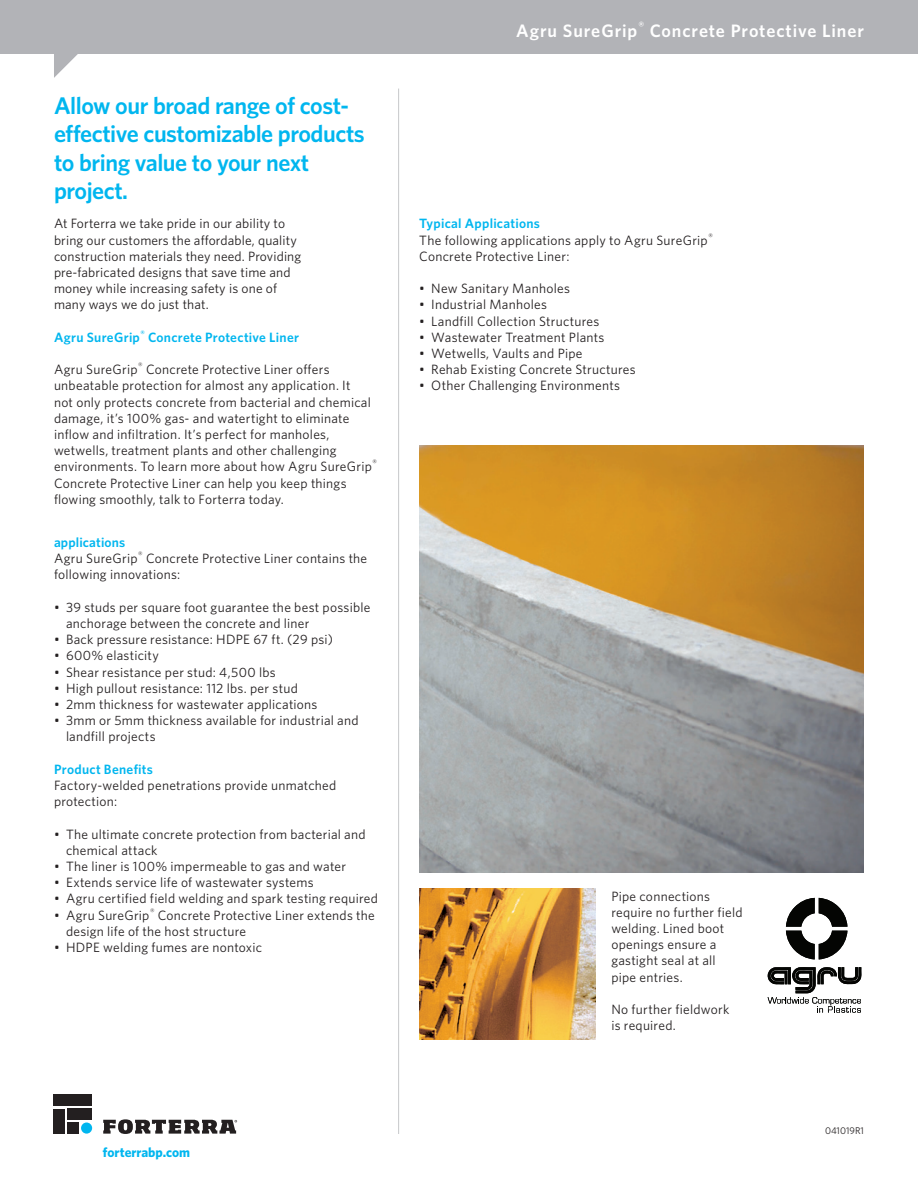
<style>
.page{position:relative;width:918px;height:1188px;background:#fff}
.page>*{position:absolute;margin:0;border:0;box-sizing:border-box;transform-origin:0 0}
.t1{font:600 24px "Whitney";letter-spacing:-.02em;color:#00b6ef}
.t2{font:600 18px "Whitney";letter-spacing:.05em;color:#fff}
.Bulleted_text{font:13.5px/16.2px "Whitney";letter-spacing:.02em;color:#231f20}
.Body-Back_Page{font:13.5px/16.2px "Whitney";letter-spacing:.015em;color:#231f20}
.Specs_Body{font:13.5px "Whitney";letter-spacing:.015em;color:#231f20}
.Specs_Body-2{font:600 13.5px "Whitney";letter-spacing:.02em;color:#00b6ef}
.Subhead-Back_Pg{font:600 13.5px "Whitney";letter-spacing:.02em;color:#00b6ef}
.t3{font:700 13.5px "Whitney";color:#00b6ef}
.Body-Back_Page-2{font:600 13.5px "Whitney";letter-spacing:.01em;color:#00b6ef}
.t4{font:9.75px "Whitney";color:#231f20}
</style>
<div class="page">
<div style="left:0;top:0;width:918px;height:54px;background:#b2b3b7"></div>
<hr style="left:398px;top:89px;width:1px;height:1045px;background:#c7c8ca">
<svg style="left:54px;top:54px;width:24px;height:24px"></svg>
<img style="left:419px;top:446px;width:445px;height:426px">
<div style="left:53px;top:1095px;width:39px;height:11px;background:#231f20"></div>
<div style="left:53px;top:1109px;width:11px;height:25px;background:#231f20"></div>
<div style="left:67px;top:1109px;width:25px;height:11px;background:#231f20"></div>
<div style="left:81px;top:1123px;width:11px;height:11px;background:#00b6ef;border-radius:50%"></div>
<div style="left:67px;top:1123px;width:11px;height:11px;background:#231f20"></div>
<svg style="left:103px;top:1119px;width:134px;height:15px"></svg>
<img style="left:419px;top:889px;width:176px;height:150px">
<svg style="left:768px;top:898px;width:94px;height:115px"></svg>
<p class="t1" style="left:54px;top:89px;width:296px">Allow our broad range of cost-</p>
<p class="t1" style="left:54px;top:118px;width:312px">effective customizable products</p>
<p class="t1" style="left:54px;top:146px;width:257px">to bring value to your next</p>
<p class="t1" style="left:54px;top:175px;width:76px">project.</p>
<p class="Body-Back_Page" style="left:54px;top:215px;width:233px">At Forterra we take pride in our ability to</p>
<p class="Body-Back_Page" style="left:54px;top:231px;width:244px">bring our customers the affordable, quality</p>
<p class="Body-Back_Page" style="left:54px;top:248px;width:249px">construction materials they need. Providing</p>
<p class="Body-Back_Page" style="left:54px;top:264px;width:238px">pre-fabricated designs that save time and</p>
<p class="Body-Back_Page" style="left:54px;top:280px;width:225px">money while increasing safety is one of</p>
<p class="Body-Back_Page" style="left:54px;top:296px;width:156px">many ways we do just that.</p>
<p class="Specs_Body-2" style="left:54px;top:328px;width:247px">Agru SureGrip<sup>®</sup> Concrete Protective Liner</p>
<p class="Body-Back_Page" style="left:54px;top:361px;width:325px">Agru SureGrip<sup>®</sup> Concrete Protective Liner offers unbeatable protection for almost any application. It<br>not only protects concrete from bacterial and chemical damage, it’s 100% gas- and watertight to eliminate inflow and infiltration. It’s perfect for manholes, wetwells, treatment plants and other challenging environments. To learn more about how Agru SureGrip<sup>® </sup>Concrete Protective Liner can help you keep things flowing smoothly, talk to Forterra today.</p>
<p class="Body-Back_Page-2" style="left:54px;top:533px;width:73px">applications</p>
<p class="Body-Back_Page" style="left:54px;top:550px;width:315px">Agru SureGrip<sup>®</sup> Concrete Protective Liner contains the</p>
<p class="Specs_Body" style="left:54px;top:566px;width:128px">following innovations:</p>
<p class="Bulleted_text" style="left:66px;top:599px;width:306px;text-indent:-12px">• 39 studs per square foot guarantee the best possible anchorage between the concrete and liner</p>
<p class="Bulleted_text" style="left:54px;top:631px;width:281px">• Back pressure resistance: HDPE 67 ft. (29 psi)</p>
<p class="Bulleted_text" style="left:54px;top:647px;width:106px">• 600% elasticity</p>
<p class="Bulleted_text" style="left:54px;top:663px;width:223px">• Shear resistance per stud: 4,500 lbs</p>
<p class="Bulleted_text" style="left:54px;top:680px;width:245px">• High pullout resistance: 112 lbs. per stud</p>
<p class="Bulleted_text" style="left:54px;top:696px;width:265px">• 2mm thickness for wastewater applications</p>
<p class="Bulleted_text" style="left:66px;top:712px;width:294px;text-indent:-12px">• 3mm or 5mm thickness available for industrial and landfill projects</p>
<p class="Subhead-Back_Pg" style="left:54px;top:760px;width:101px">Product Benefits</p>
<p class="Specs_Body" style="left:54px;top:776px;width:284px">Factory-welded penetrations provide unmatched</p>
<p class="Specs_Body" style="left:54px;top:793px;width:65px">protection:</p>
<p class="Bulleted_text" style="left:66px;top:825px;width:301px;text-indent:-12px">• The ultimate concrete protection from bacterial and chemical attack</p>
<p class="Bulleted_text" style="left:54px;top:858px;width:294px">• The liner is 100% impermeable to gas and water</p>
<p class="Bulleted_text" style="left:54px;top:874px;width:261px">• Extends service life of wastewater systems</p>
<p class="Bulleted_text" style="left:54px;top:890px;width:325px">• Agru certified field welding and spark testing required</p>
<p class="Bulleted_text" style="left:66px;top:906px;width:310px;text-indent:-12px">• Agru SureGrip<sup>®</sup> Concrete Protective Liner extends the design life of the host structure</p>
<p class="Bulleted_text" style="left:54px;top:939px;width:210px">• HDPE welding fumes are nontoxic</p>
<p class="t3" style="left:103px;top:1143px;width:89px">forterrabp.com</p>
<p class="t2" style="left:516px;top:18px;width:349px">Agru SureGrip<sup>®</sup> Concrete Protective Liner</p>
<p class="Specs_Body-2" style="left:419px;top:215px;width:122px">Typical Applications</p>
<p class="Specs_Body" style="left:419px;top:231px;width:295px">The following applications apply to Agru SureGrip<sup>®</sup></p>
<p class="Specs_Body" style="left:419px;top:247px;width:152px">Concrete Protective Liner:</p>
<p class="Bulleted_text" style="left:419px;top:280px;width:152px">• New Sanitary Manholes</p>
<p class="Bulleted_text" style="left:419px;top:296px;width:129px">• Industrial Manholes</p>
<p class="Bulleted_text" style="left:419px;top:312px;width:182px">• Landfill Collection Structures</p>
<p class="Bulleted_text" style="left:419px;top:329px;width:187px">• Wastewater Treatment Plants</p>
<p class="Bulleted_text" style="left:419px;top:345px;width:165px">• Wetwells, Vaults and Pipe</p>
<p class="Bulleted_text" style="left:419px;top:361px;width:218px">• Rehab Existing Concrete Structures</p>
<p class="Bulleted_text" style="left:419px;top:377px;width:202px">• Other Challenging Environments</p>
<p class="Bulleted_text" style="left:611px;top:887px;width:100px">Pipe connections</p>
<p class="Bulleted_text" style="left:611px;top:904px;width:133px">require no further field welding. Lined boot openings ensure a</p>
<p class="Bulleted_text" style="left:611px;top:952px;width:106px">gastight seal at all</p>
<p class="Bulleted_text" style="left:611px;top:968px;width:73px">pipe entries.</p>
<p class="Bulleted_text" style="left:611px;top:1001px;width:119px">No further fieldwork</p>
<p class="Bulleted_text" style="left:611px;top:1017px;width:66px">is required.</p>
<p class="t4" style="left:825px;top:1124px;width:40px">041019R1</p>
</div>
